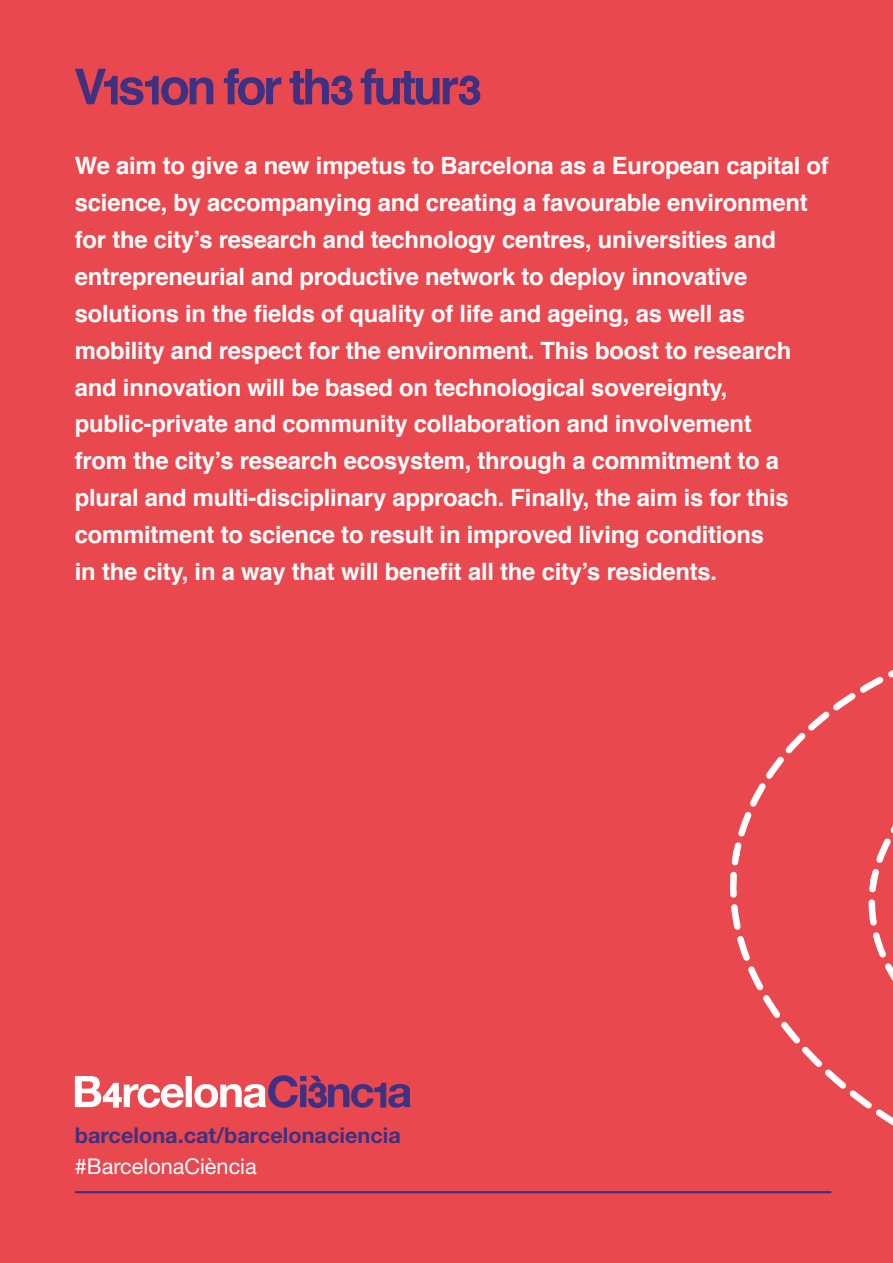
<style>
.page{position:relative;width:893px;height:1263px;background:#e9484f}
.page>*{position:absolute;margin:0;border:0;box-sizing:border-box;transform-origin:0 0}
.t1{font:700 23.85px/36.9px "Helvetica";letter-spacing:-.01em;color:#fff}
.t2{font:700 21.6px "Helvetica Neue LT Std";color:#3f3182}
.t3{font:21.6px "Helvetica Neue LT Std";color:#fff}
</style>
<div class="page">
<svg style="left:75px;top:1075px;width:336px;height:33px"></svg>
<hr style="left:75px;top:1191px;width:756px;height:2px;background:#3f3182">
<svg style="left:728px;top:670px;width:165px;height:524px"></svg>
<svg style="left:75px;top:68px;width:405px;height:37px"></svg>
<p class="t1" style="left:75px;top:148px;width:755px">We aim to give a new impetus to Barcelona as a European capital of science, by accompanying and creating a favourable environment for the city’s research and technology centres, universities and entrepreneurial and productive network to deploy innovative solutions in the fields of quality of life and ageing, as well as mobility and respect for the environment. This boost to research and innovation will be based on technological sovereignty, public-private and community collaboration and involvement<br>from the city’s research ecosystem, through a commitment to a plural and multi-disciplinary approach. Finally, the aim is for this commitment to science to result in improved living conditions<br>in the city, in a way that will benefit all the city’s residents.</p>
<p class="t2" style="left:75px;top:1122px;width:327px">barcelona.cat/barcelonaciencia</p>
<p class="t3" style="left:75px;top:1153px;width:183px">#BarcelonaCiència</p>
</div>
